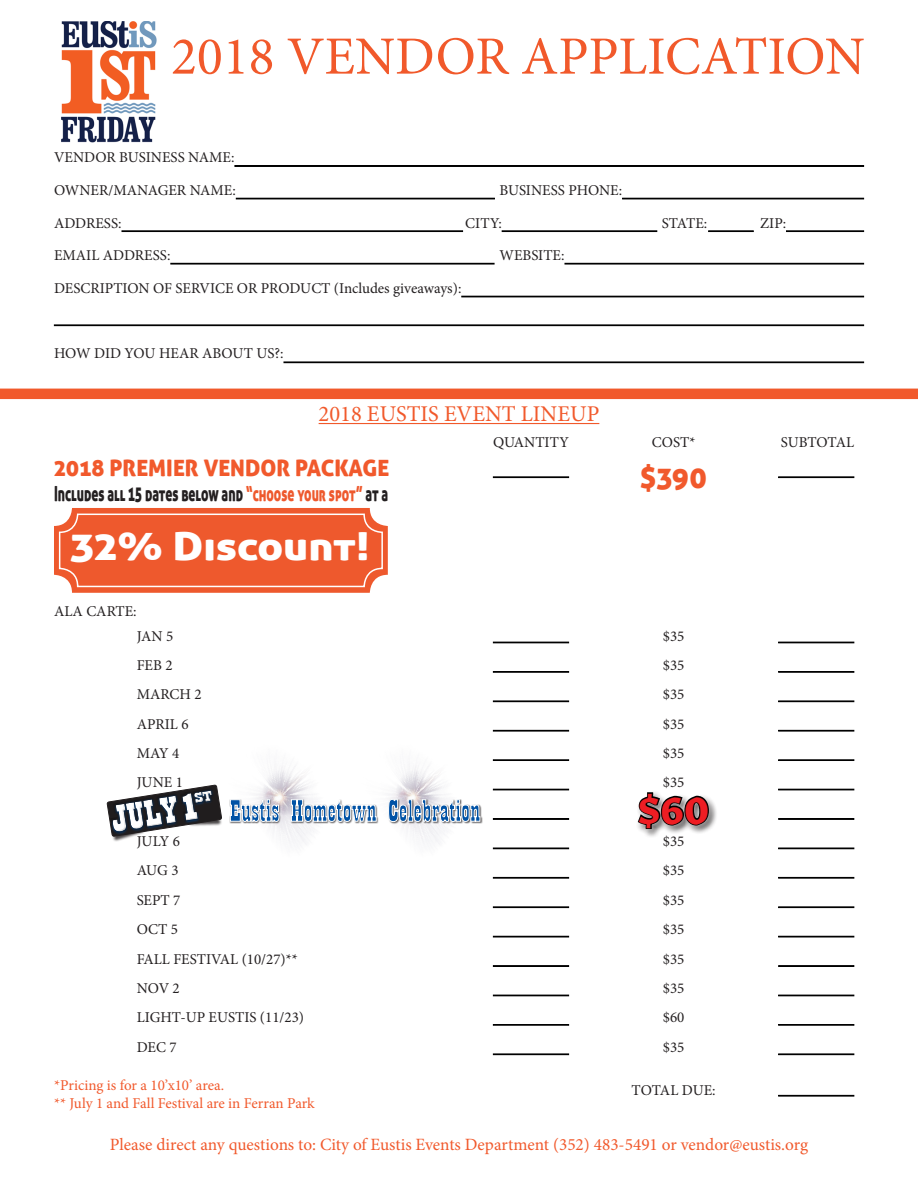
<style>
.page{position:relative;width:918px;height:1188px;background:#fff}
.page>*{position:absolute;margin:0;border:0;box-sizing:border-box;transform-origin:0 0}
.t1{font:53.85px "Minion Pro";color:#f1592b}
.t2{font:39.3px "Playbill";color:#fff;scale:1.39 1}
.t3{font:38.55px "Aller Display";color:#fff;scale:1.16 1}
.t4{font:700 38.55px "Gitan Latn";color:#ee1d23}
.t5{font:29.25px "Aller Display";color:#f1592c}
.t6{font:22.5px "Aller Display";color:#f1592c}
.t7{font:22.5px "Minion Pro";color:#f1592b}
.t8{font:20.55px "Aller Display";color:#231f20;scale:.63 1}
.t9{font:17.25px "Minion Pro";color:#f1592c}
.t10{font:15px "Minion Pro";color:#231f20}
.t11{font:15px "Minion Pro";letter-spacing:-.005em;color:#f1592c}
.s1{color:#ee592d}
</style>
<div class="page">
<img style="left:61px;top:21px;width:96px;height:122px">
<div style="left:0;top:389px;width:918px;height:10px;background:#f1592b"></div>
<hr style="left:319px;top:423px;width:280px;height:1px;background:#f1592b">
<div style="left:234px;top:165px;width:630px;height:2px;border:1px solid #000"></div>
<div style="left:236px;top:198px;width:259px;height:1px;border:1px solid #000"></div>
<div style="left:622px;top:198px;width:242px;height:1px;border:1px solid #000"></div>
<div style="left:122px;top:230px;width:341px;height:2px;border:1px solid #000"></div>
<div style="left:502px;top:230px;width:155px;height:2px;border:1px solid #000"></div>
<div style="left:708px;top:230px;width:46px;height:2px;border:1px solid #000"></div>
<div style="left:786px;top:230px;width:78px;height:2px;border:1px solid #000"></div>
<div style="left:54px;top:325px;width:810px;height:1px;border:1px solid #000"></div>
<div style="left:170px;top:263px;width:324px;height:1px;border:1px solid #000"></div>
<div style="left:565px;top:263px;width:299px;height:1px;border:1px solid #000"></div>
<div style="left:461px;top:296px;width:403px;height:1px;border:1px solid #000"></div>
<div style="left:284px;top:362px;width:580px;height:1px;border:1px solid #000"></div>
<div style="left:493px;top:642px;width:76px;height:1px;border:1px solid #000"></div>
<div style="left:493px;top:818px;width:76px;height:2px;border:1px solid #000"></div>
<div style="left:493px;top:730px;width:76px;height:1px;border:1px solid #000"></div>
<div style="left:493px;top:671px;width:76px;height:2px;border:1px solid #000"></div>
<div style="left:493px;top:701px;width:76px;height:1px;border:1px solid #000"></div>
<div style="left:493px;top:759px;width:76px;height:2px;border:1px solid #000"></div>
<div style="left:493px;top:789px;width:76px;height:1px;border:1px solid #000"></div>
<div style="left:493px;top:848px;width:76px;height:1px;border:1px solid #000"></div>
<div style="left:493px;top:877px;width:76px;height:2px;border:1px solid #000"></div>
<div style="left:493px;top:906px;width:76px;height:2px;border:1px solid #000"></div>
<div style="left:493px;top:936px;width:76px;height:1px;border:1px solid #000"></div>
<div style="left:493px;top:965px;width:76px;height:2px;border:1px solid #000"></div>
<div style="left:493px;top:995px;width:76px;height:1px;border:1px solid #000"></div>
<div style="left:493px;top:1054px;width:76px;height:1px;border:1px solid #000"></div>
<div style="left:493px;top:1024px;width:76px;height:2px;border:1px solid #000"></div>
<div style="left:493px;top:476px;width:76px;height:2px;border:1px solid #000"></div>
<div style="left:778px;top:642px;width:76px;height:1px;border:1px solid #000"></div>
<div style="left:778px;top:818px;width:76px;height:2px;border:1px solid #000"></div>
<div style="left:778px;top:730px;width:76px;height:1px;border:1px solid #000"></div>
<div style="left:778px;top:671px;width:76px;height:2px;border:1px solid #000"></div>
<div style="left:778px;top:701px;width:76px;height:1px;border:1px solid #000"></div>
<div style="left:778px;top:759px;width:76px;height:2px;border:1px solid #000"></div>
<div style="left:778px;top:789px;width:76px;height:1px;border:1px solid #000"></div>
<div style="left:778px;top:848px;width:76px;height:1px;border:1px solid #000"></div>
<div style="left:778px;top:877px;width:76px;height:2px;border:1px solid #000"></div>
<div style="left:778px;top:906px;width:76px;height:2px;border:1px solid #000"></div>
<div style="left:778px;top:936px;width:76px;height:1px;border:1px solid #000"></div>
<div style="left:778px;top:965px;width:76px;height:2px;border:1px solid #000"></div>
<div style="left:778px;top:995px;width:76px;height:1px;border:1px solid #000"></div>
<div style="left:778px;top:1054px;width:76px;height:1px;border:1px solid #000"></div>
<div style="left:778px;top:1024px;width:76px;height:2px;border:1px solid #000"></div>
<div style="left:778px;top:1095px;width:76px;height:1px;border:1px solid #000"></div>
<div style="left:778px;top:476px;width:76px;height:2px;border:1px solid #000"></div>
<div style="left:54px;top:508px;width:334px;height:85px;background:#ee592d;border-radius:18px"></div>
<div style="left:59px;top:514px;width:324px;height:73px;border:2px solid #fff;border-radius:18px"></div>
<img style="left:266px;top:766px;width:38px;height:15px">
<img style="left:400px;top:766px;width:37px;height:15px">
<div style="left:636px;top:790px;width:82px;height:48px;background:#231f20;opacity:.98"></div>
<div style="left:633px;top:787px;width:81px;height:47px;background:#fff;opacity:.98"></div>
<svg style="left:636px;top:787px;width:74px;height:51px"></svg>
<svg style="left:106px;top:781px;width:375px;height:63px"></svg>
<p class="t1" style="left:171px;top:20px;width:695px">2018 VENDOR APPLICATION</p>
<p class="t10" style="left:54px;top:147px;width:182px">VENDOR BUSINESS NAME:</p>
<p class="t10" style="left:54px;top:180px;width:183px">OWNER/MANAGER NAME:</p>
<p class="t10" style="left:499px;top:180px;width:124px">BUSINESS PHONE:</p>
<p class="t10" style="left:54px;top:213px;width:69px">ADDRESS:</p>
<p class="t10" style="left:465px;top:213px;width:38px">CITY:</p>
<p class="t10" style="left:662px;top:213px;width:47px">STATE:</p>
<p class="t10" style="left:760px;top:213px;width:27px">ZIP:</p>
<p class="t10" style="left:54px;top:245px;width:118px">EMAIL ADDRESS:</p>
<p class="t10" style="left:499px;top:245px;width:67px">WEBSITE:</p>
<p class="t10" style="left:54px;top:278px;width:409px">DESCRIPTION OF SERVICE OR PRODUCT (Includes giveaways):</p>
<p class="t10" style="left:54px;top:343px;width:231px">HOW DID YOU HEAR ABOUT US?:</p>
<p class="t7" style="left:319px;top:399px;width:282px">2018 EUSTIS EVENT LINEUP</p>
<p class="t6" style="left:54px;top:453px;width:337px">2018 PREMIER VENDOR PACKAGE</p>
<p class="t8" style="left:54px;top:480px;width:532px">Includes all 15 dates below and <span class="s1">“choose your spot”</span> at a</p>
<p class="t3" style="left:71px;top:521px;width:259px">32% Discount!</p>
<p class="t10" style="left:54px;top:602px;width:84px">ALA CARTE:</p>
<p class="t10" style="left:137px;top:626px;width:38px">JAN 5</p>
<p class="t10" style="left:137px;top:655px;width:37px">FEB 2</p>
<p class="t10" style="left:137px;top:684px;width:66px">MARCH 2</p>
<p class="t10" style="left:137px;top:714px;width:53px">APRIL 6</p>
<p class="t10" style="left:137px;top:743px;width:44px">MAY 4</p>
<p class="t10" style="left:137px;top:773px;width:48px">JUNE 1</p>
<p class="t10" style="left:493px;top:432px;width:77px">QUANTITY</p>
<p class="t10" style="left:781px;top:432px;width:75px">SUBTOTAL</p>
<p class="t10" style="left:652px;top:432px;width:45px">COST*</p>
<p class="t5" style="left:640px;top:459px;width:69px">$390</p>
<p class="t10" style="left:663px;top:626px;width:23px">$35</p>
<p class="t10" style="left:663px;top:655px;width:23px">$35</p>
<p class="t10" style="left:663px;top:684px;width:23px">$35</p>
<p class="t10" style="left:663px;top:714px;width:23px">$35</p>
<p class="t10" style="left:663px;top:743px;width:23px">$35</p>
<p class="t10" style="left:663px;top:773px;width:23px">$35</p>
<h2 class="t2" style="left:109px;top:800px;width:67px;rotate:-9deg">JULY1</h2>
<p class="t4" style="left:638px;top:776px;width:73px">$60</p>
<p class="t10" style="left:137px;top:831px;width:45px">JULY 6</p>
<p class="t10" style="left:137px;top:861px;width:43px">AUG 3</p>
<p class="t10" style="left:137px;top:890px;width:45px">SEPT 7</p>
<p class="t10" style="left:137px;top:919px;width:43px">OCT 5</p>
<p class="t10" style="left:137px;top:949px;width:163px">FALL FESTIVAL (10/27)**</p>
<p class="t10" style="left:137px;top:978px;width:45px">NOV 2</p>
<p class="t10" style="left:663px;top:831px;width:23px">$35</p>
<p class="t10" style="left:663px;top:861px;width:23px">$35</p>
<p class="t10" style="left:663px;top:890px;width:23px">$35</p>
<p class="t10" style="left:663px;top:919px;width:23px">$35</p>
<p class="t10" style="left:663px;top:949px;width:23px">$35</p>
<p class="t10" style="left:663px;top:978px;width:23px">$35</p>
<p class="t10" style="left:137px;top:1007px;width:169px">LIGHT-UP EUSTIS (11/23)</p>
<p class="t10" style="left:663px;top:1007px;width:23px">$60</p>
<p class="t10" style="left:137px;top:1037px;width:41px">DEC 7</p>
<p class="t10" style="left:663px;top:1037px;width:23px">$35</p>
<p class="t11" style="left:54px;top:1075px;width:172px">*Pricing is for a 10’x10’ area.</p>
<p class="t11" style="left:54px;top:1093px;width:262px">** July 1 and Fall Festival are in Ferran Park</p>
<p class="t9" style="left:110px;top:1132px;width:700px">Please direct any questions to: City of Eustis Events Department (352) 483-5491 or vendor@eustis.org</p>
<p class="t10" style="left:632px;top:1080px;width:86px">TOTAL DUE:</p>
</div>
